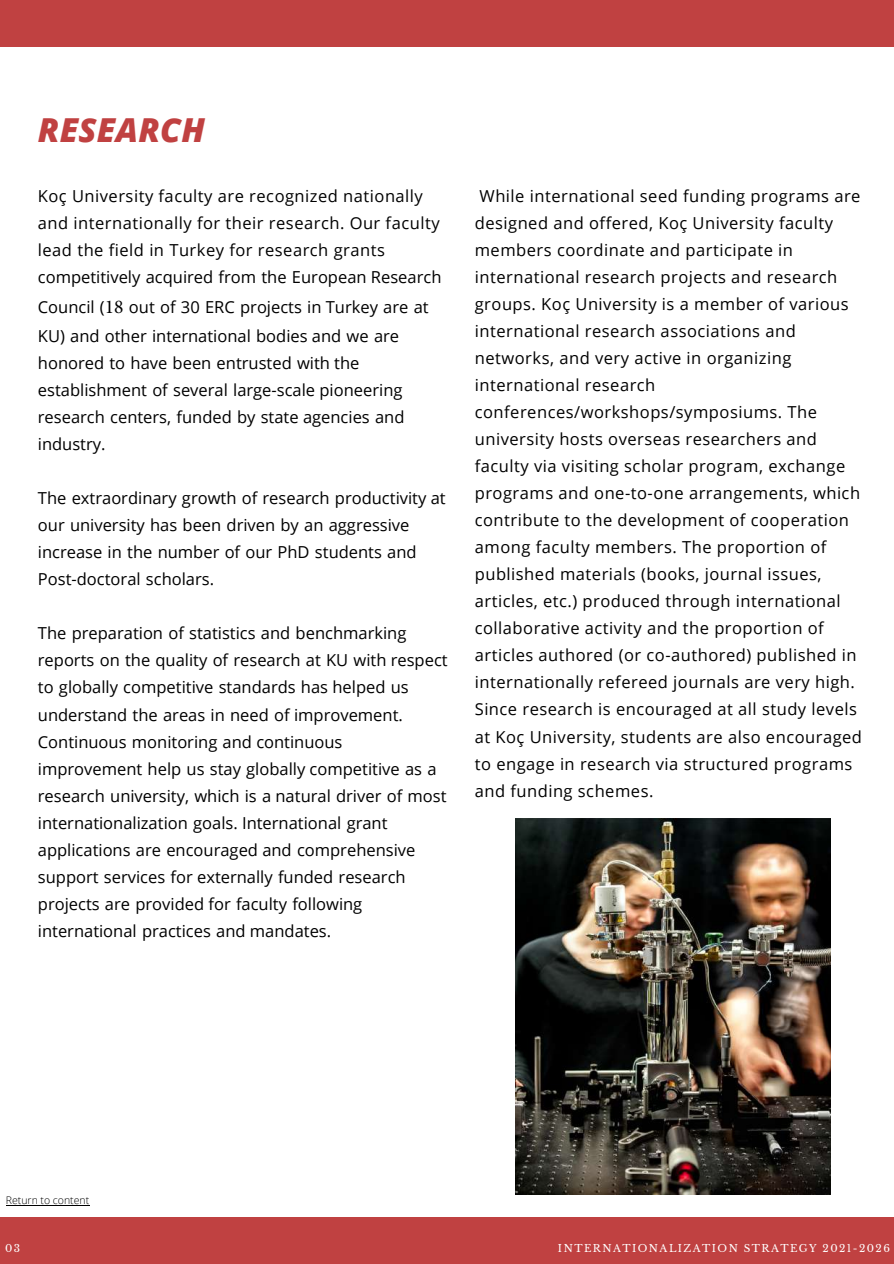
<style>
.page{position:relative;width:894px;height:1264px;background:#fff}
.page>*{position:absolute;margin:0;border:0;box-sizing:border-box;transform-origin:0 0}
.t1{font:italic 800 33px "Open Sans";letter-spacing:.01em;color:#c04141}
.t2{font:16.5px/27px "Open Sans";letter-spacing:.03em;color:#000}
.t3{font:16.5px/27px "Open Sans";color:#000}
.t4{font:300 10.5px "Open Sans";color:#000}
.t5{font:10.2px "Libre Baskerville";letter-spacing:.14em;color:#fff}
.s1{font-family:"Minion Pro";font-size:19.5px}
</style>
<div class="page">
<div style="left:0;top:0;width:893px;height:46px;background:#c04141"></div>
<img style="left:515px;top:818px;width:314px;height:376px">
<div style="left:0;top:1217px;width:893px;height:46px;background:#c04141"></div>
<hr style="left:6px;top:1204px;width:83px;height:1px;background:#000">
<h1 class="t1" style="left:38px;top:107px;width:168px">RESEARCH</h1>
<p class="t2" style="left:38px;top:182px;width:405px">Koç University faculty are recognized nationally and internationally for their research. Our faculty lead the field in Turkey for research grants competitively acquired from the European Research</p>
<p class="t3" style="left:38px;top:292px;width:392px;line-height:29px">Council (<span class="s1">18</span> out of 30 ERC projects in Turkey are at<br>KU) and other international bodies and we are</p>
<p class="t3" style="left:38px;top:349px;width:368px">honored to have been entrusted with the establishment of several large-scale pioneering research centers, funded by state agencies and industry.</p>
<p class="t3" style="left:38px;top:484px;width:409px">The extraordinary growth of research productivity at our university has been driven by an aggressive increase in the number of our PhD students and Post-doctoral scholars.</p>
<p class="t3" style="left:38px;top:619px;width:411px">The preparation of statistics and benchmarking reports on the quality of research at KU with respect to globally competitive standards has helped us understand the areas in need of improvement.<br>Continuous monitoring and continuous improvement help us stay globally competitive as a research university, which is a natural driver of most internationalization goals. International grant applications are encouraged and comprehensive support services for externally funded research projects are provided for faculty following international practices and mandates.</p>
<p class="t2" style="left:474px;top:182px;width:388px">While international seed funding programs are designed and offered, Koç University faculty members coordinate and participate in international research projects and research groups. Koç University is a member of various international research associations and networks, and very active in organizing international research conferences/workshops/symposiums. The university hosts overseas researchers and faculty via visiting scholar program, exchange programs and one-to-one arrangements, which contribute to the development of cooperation among faculty members. The proportion of published materials (books, journal issues, articles, etc.) produced through international collaborative activity and the proportion of articles authored (or co-authored) published in internationally refereed journals are very high.<br>Since research is encouraged at all study levels at Koç University, students are also encouraged to engage in research via structured programs and funding schemes.</p>
<p class="t4" style="left:6px;top:1192px;width:85px">Return to content</p>
<p class="t5" style="left:5px;top:1241px;width:17px">03</p>
<p class="t5" style="left:558px;top:1241px;width:333px">INTERNATIONALIZATION STRATEGY 2021-2026</p>
</div>
